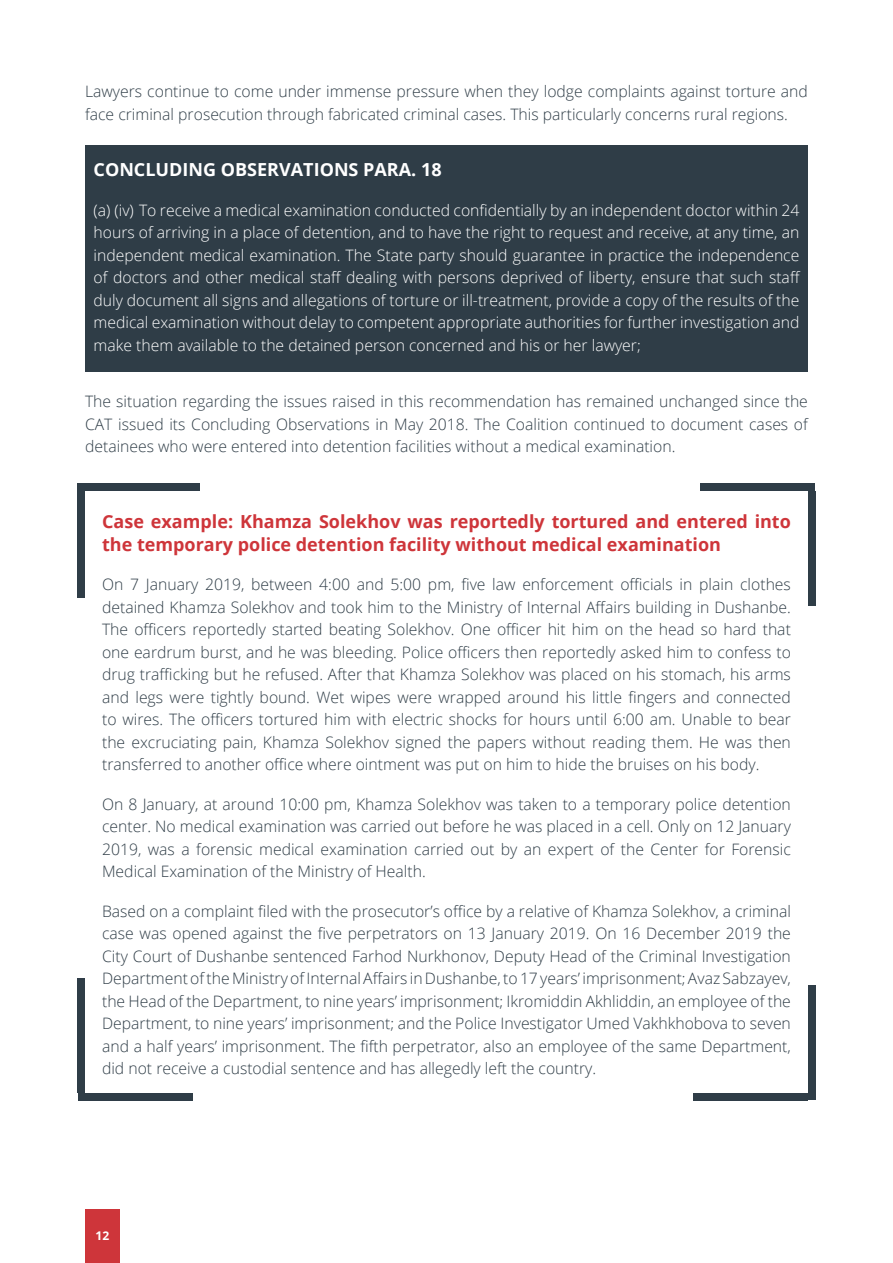
<style>
.page{position:relative;width:893px;height:1263px;background:#fff}
.page>*{position:absolute;margin:0;border:0;box-sizing:border-box;transform-origin:0 0}
.t1{font:700 18px/22.5px "Open Sans";color:#ce353a}
.t2{font:700 18px "Open Sans";color:#fff}
.t3{font:300 15.75px/22.5px "Open Sans";color:#2f3d47;text-align:justify}
.t4{font:300 15.75px/22.5px "Open Sans";color:#fff;text-align:justify}
.t5{font:700 12px "Open Sans";color:#fff}
</style>
<div class="page">
<div style="left:85px;top:1209px;width:35px;height:54px;background:#ce353a"></div>
<div style="left:85px;top:145px;width:723px;height:52px;background:#2f3d47"></div>
<div style="left:85px;top:187px;width:723px;height:184px;background:#2f3d47"></div>
<div style="left:85px;top:483px;width:115px;height:8px;background:#2f3d47"></div>
<div style="left:78px;top:483px;width:7px;height:115px;background:#2f3d47"></div>
<div style="left:808px;top:491px;width:7px;height:115px;background:#2f3d47"></div>
<div style="left:700px;top:483px;width:115px;height:8px;background:#2f3d47"></div>
<div style="left:693px;top:1093px;width:115px;height:7px;background:#2f3d47"></div>
<div style="left:808px;top:985px;width:7px;height:115px;background:#2f3d47"></div>
<div style="left:78px;top:978px;width:7px;height:115px;background:#2f3d47"></div>
<div style="left:78px;top:1093px;width:114px;height:7px;background:#2f3d47"></div>
<p class="t3" style="left:85px;top:80px;width:724px">Lawyers continue to come under immense pressure when they lodge complaints against torture and face criminal prosecution through fabricated criminal cases. This particularly concerns rural regions.</p>
<p class="t2" style="left:94px;top:157px;width:350px">CONCLUDING OBSERVATIONS PARA. 18</p>
<p class="t4" style="left:94px;top:198px;width:708px">(a) (iv) To receive a medical examination conducted confidentially by an independent doctor within 24 hours of arriving in a place of detention, and to have the right to request and receive, at any time, an independent medical examination. The State party should guarantee in practice the independence of doctors and other medical staff dealing with persons deprived of liberty, ensure that such staff duly document all signs and allegations of torture or ill-treatment, provide a copy of the results of the medical examination without delay to competent appropriate authorities for further investigation and make them available to the detained person concerned and his or her lawyer;</p>
<p class="t3" style="left:85px;top:390px;width:724px">The situation regarding the issues raised in this recommendation has remained unchanged since the CAT issued its Concluding Observations in May 2018. The Coalition continued to document cases of detainees who were entered into detention facilities without a medical examination.</p>
<p class="t1" style="left:102px;top:510px;width:690px">Case example: Khamza Solekhov was reportedly tortured and entered into the temporary police detention facility without medical examination</p>
<p class="t3" style="left:102px;top:573px;width:690px">On 7 January 2019, between 4:00 and 5:00 pm, five law enforcement officials in plain clothes detained Khamza Solekhov and took him to the Ministry of Internal Affairs building in Dushanbe.<br>The officers reportedly started beating Solekhov. One officer hit him on the head so hard that one eardrum burst, and he was bleeding. Police officers then reportedly asked him to confess to drug trafficking but he refused. After that Khamza Solekhov was placed on his stomach, his arms and legs were tightly bound. Wet wipes were wrapped around his little fingers and connected to wires. The officers tortured him with electric shocks for hours until 6:00 am. Unable to bear the excruciating pain, Khamza Solekhov signed the papers without reading them. He was then transferred to another office where ointment was put on him to hide the bruises on his body.</p>
<p class="t3" style="left:102px;top:792px;width:690px">On 8 January, at around 10:00 pm, Khamza Solekhov was taken to a temporary police detention center. No medical examination was carried out before he was placed in a cell. Only on 12 January 2019, was a forensic medical examination carried out by an expert of the Center for Forensic Medical Examination of the Ministry of Health.</p>
<p class="t3" style="left:102px;top:899px;width:690px">Based on a complaint filed with the prosecutor’s office by a relative of Khamza Solekhov, a criminal case was opened against the five perpetrators on 13 January 2019. On 16 December 2019 the City Court of Dushanbe sentenced Farhod Nurkhonov, Deputy Head of the Criminal Investigation Department of the Ministry of Internal Affairs in Dushanbe, to 17 years’ imprisonment; Avaz Sabzayev, the Head of the Department, to nine years’ imprisonment; Ikromiddin Akhliddin, an employee of the Department, to nine years’ imprisonment; and the Police Investigator Umed Vakhkhobova to seven and a half years’ imprisonment. The fifth perpetrator, also an employee of the same Department, did not receive a custodial sentence and has allegedly left the country.</p>
<p class="t5" style="left:96px;top:1227px;width:15px">12</p>
</div>
